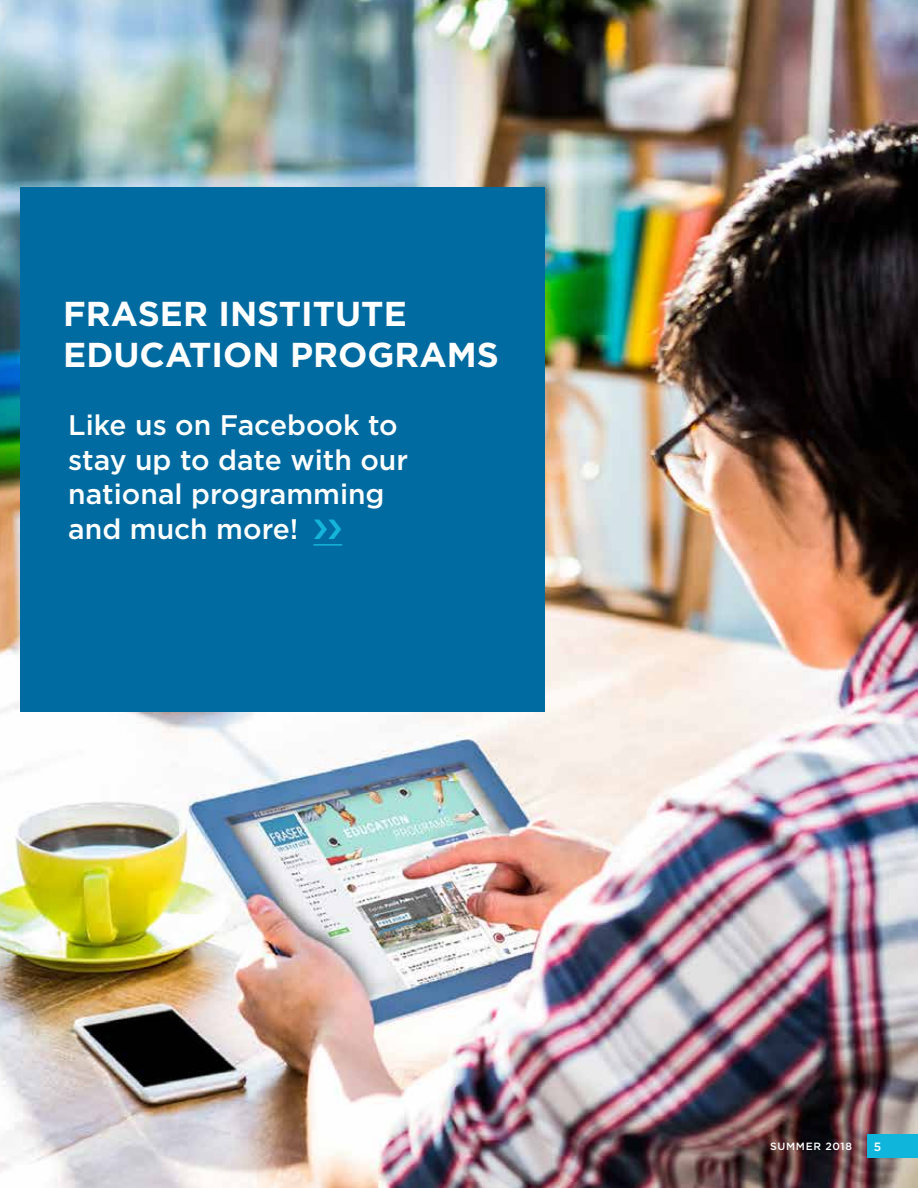
<style>
.page{position:relative;width:918px;height:1188px;background:#fff}
.page>*{position:absolute;margin:0;border:0;box-sizing:border-box;transform-origin:0 0}
.t1{font:700 34.5px/40.8px "Gotham HTF";color:#fff}
.t2{font:500 28.2px/34.5px "Gotham HTF";color:#fff}
.t3{font:500 12px "Gotham HTF";color:#fff}
.t4{font:500 10.5px "Gotham HTF";letter-spacing:.06em;color:#fff}
</style>
<div class="page">
<img style="left:0;top:0;width:917px;height:1188px">
<div style="left:21px;top:188px;width:524px;height:524px;background:#006ba0"></div>
<hr style="left:314px;top:544px;width:28px;height:2px;background:#15b5db">
<div style="left:867px;top:1134px;width:51px;height:24px;background:#0fb5db"></div>
<p class="t1" style="left:63px;top:293px;width:437px">FRASER INSTITUTE<br>EDUCATION PROGRAMS</p>
<p class="t2" style="left:68px;top:407px;width:341px">Like us on Facebook to stay up to date with our national programming and much more!</p>
<p class="t4" style="left:770px;top:1141px;width:83px">SUMMER 2018</p>
<p class="t3" style="left:874px;top:1140px;width:9px">5</p>
</div>
